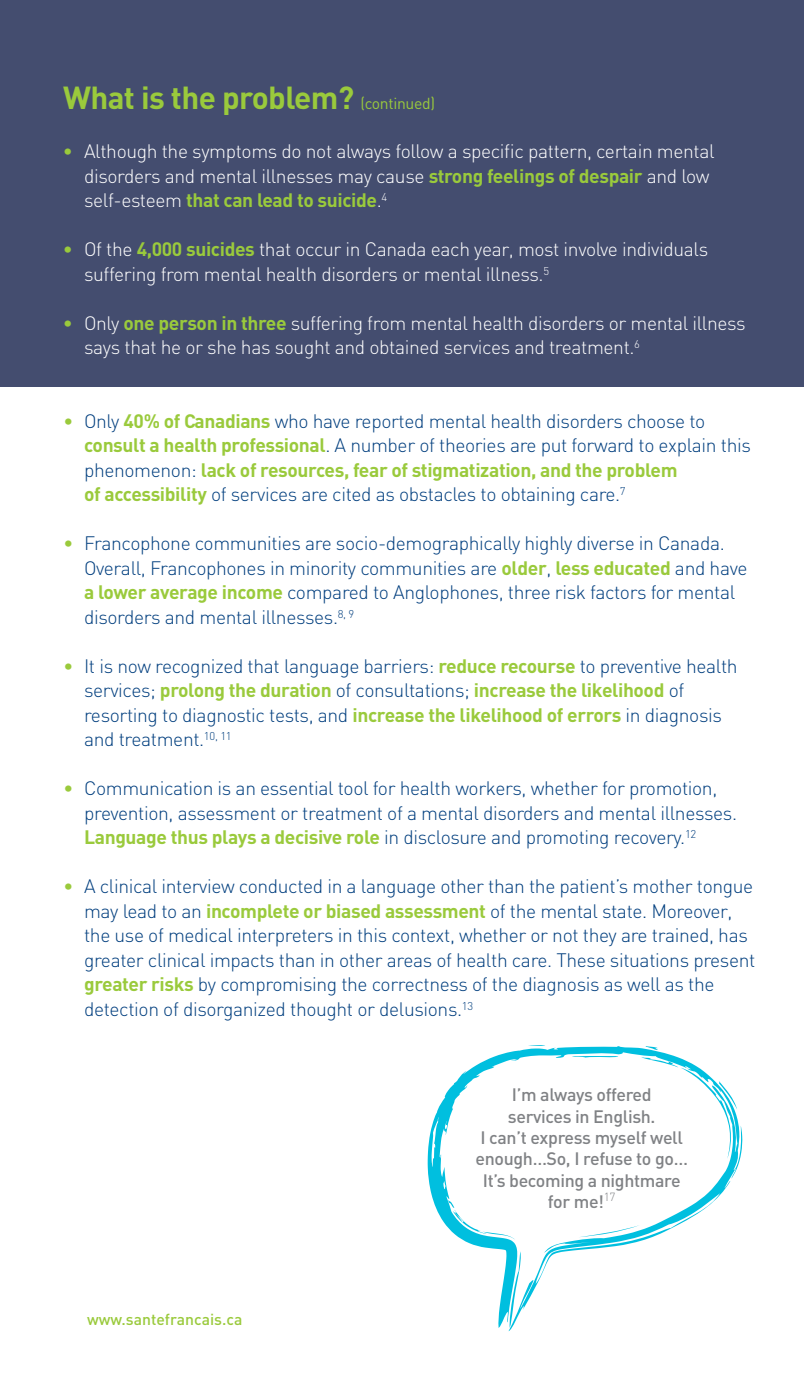
<style>
.page{position:relative;width:804px;height:1386px;background:#fff}
.page>*{position:absolute;margin:0;border:0;box-sizing:border-box;transform-origin:0 0}
.t1{font:700 31.5px "DIN";letter-spacing:-.02em;color:#9aca3c}
.t2{font:300 19.25px/24.5px "DIN";letter-spacing:-.02em;color:#003e7e}
.t3{font:300 19.25px/24.5px "DIN";letter-spacing:-.02em;color:#fff}
.t4{font:500 17.85px/21.3px "DIN";letter-spacing:-.02em;color:#808285;text-align:center}
.t5{font:500 15.75px "DIN";color:#9aca3c}
.s1{font-weight:400;font-size:15.75px}
.s2{font-weight:700;color:#9aca3c}
.s3{color:#9aca3c}
</style>
<div class="page">
<div style="left:0;top:0;width:803px;height:387px;background:#444d6f"></div>
<svg style="left:528px;top:1045px;width:17px;height:1px"></svg>
<svg style="left:427px;top:1046px;width:315px;height:285px"></svg>
<svg style="left:578px;top:1225px;width:62px;height:12px"></svg>
<svg style="left:641px;top:1057px;width:95px;height:102px"></svg>
<svg style="left:643px;top:1046px;width:19px;height:5px"></svg>
<svg style="left:564px;top:1056px;width:54px;height:2px"></svg>
<svg style="left:448px;top:1200px;width:67px;height:40px"></svg>
<h1 class="t1" style="left:63px;top:77px;width:373px">What is the problem? <span class="s1">(continued)</span></h1>
<p class="t3" style="left:84px;top:139px;width:631px;text-indent:-21px"><span class="s2">•</span> Although the symptoms do not always follow a specific pattern, certain mental disorders and mental illnesses may cause <span class="s2">strong feelings of despair</span> and low self-esteem <span class="s2">that can lead to suicide</span>.<sup>4</sup></p>
<p class="t3" style="left:84px;top:237px;width:625px;text-indent:-21px"><span class="s2">•</span> Of the <span class="s2">4,000 suicides</span> that occur in Canada each year, most involve individuals suffering from mental health disorders or mental illness.<sup>5</sup></p>
<p class="t3" style="left:84px;top:311px;width:662px;text-indent:-21px"><span class="s2">•</span> Only <span class="s2">one person in three</span> suffering from mental health disorders or mental illness says that he or she has sought and obtained services and treatment.<sup>6</sup></p>
<p class="t2" style="left:84px;top:409px;width:668px;text-indent:-21px"><span class="s3">•</span> Only <span class="s2">40% of Canadians</span> who have reported mental health disorders choose to <span class="s2">consult a health professional</span>. A number of theories are put forward to explain this phenomenon: <span class="s2">lack of resources, fear of stigmatization, and the problem<br>of accessibility</span> of services are cited as obstacles to obtaining care.<sup>7</sup></p>
<p class="t2" style="left:84px;top:531px;width:664px;text-indent:-21px"><span class="s3">•</span> Francophone communities are socio-demographically highly diverse in Canada.<br>Overall, Francophones in minority communities are <span class="s2">older</span>, <span class="s2">less educated</span> and have <span class="s2">a lower average income</span> compared to Anglophones, three risk factors for mental disorders and mental illnesses.<sup>8,</sup> <sup>9</sup></p>
<p class="t2" style="left:84px;top:654px;width:655px;text-indent:-21px"><span class="s3">•</span> It is now recognized that language barriers: <span class="s2">reduce recourse</span> to preventive health services; <span class="s2">prolong the duration</span> of consultations; <span class="s2">increase the likelihood</span> of resorting to diagnostic tests, and <span class="s2">increase the likelihood of errors</span> in diagnosis and treatment.<sup>10,</sup> <sup>11</sup></p>
<p class="t2" style="left:84px;top:776px;width:654px;text-indent:-21px"><span class="s3">•</span> Communication is an essential tool for health workers, whether for promotion, prevention, assessment or treatment of a mental disorders and mental illnesses.<br><span class="s2">Language thus plays a decisive role</span> in disclosure and promoting recovery.<sup>12</sup></p>
<p class="t2" style="left:84px;top:874px;width:672px;text-indent:-21px"><span class="s3">•</span> A clinical interview conducted in a language other than the patient’s mother tongue may lead to an <span class="s2">incomplete or biased assessment</span> of the mental state. Moreover, the use of medical interpreters in this context, whether or not they are trained, has greater clinical impacts than in other areas of health care. These situations present <span class="s2">greater risks</span> by compromising the correctness of the diagnosis as well as the detection of disorganized thought or delusions.<sup>13</sup></p>
<p class="t5" style="left:87px;top:1309px;width:157px">www.santefrancais.ca</p>
<p class="t4" style="left:475px;top:1084px;width:214px">I’m always offered<br>services in English.<br>I can’t express myself well enough…So, I refuse to go…<br>It’s becoming a nightmare for me!<sup>17</sup></p>
</div>
